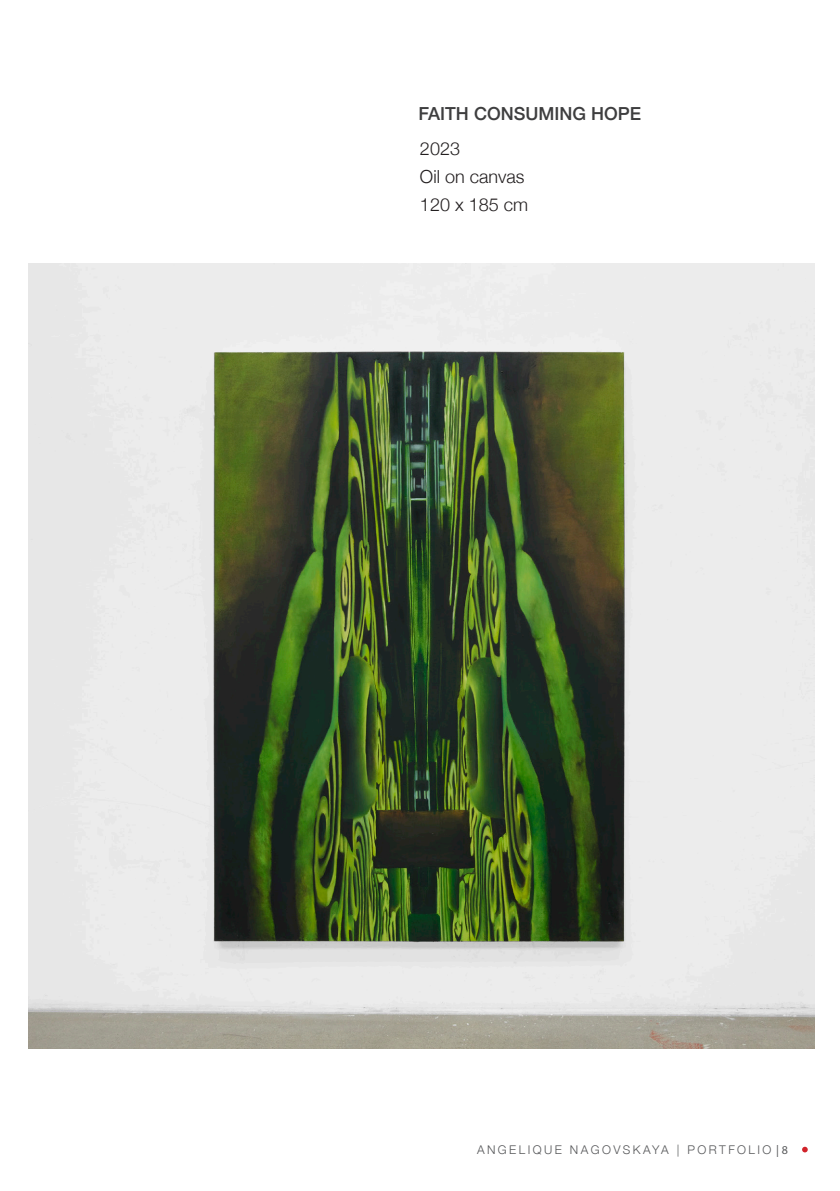
<style>
.page{position:relative;width:840px;height:1191px;background:#fff}
.page>*{position:absolute;margin:0;border:0;box-sizing:border-box;transform-origin:0 0}
.Tagline{font:300 18px "Helvetica Neue";color:#231f20}
.Tagline-2{font:500 18px "Helvetica Neue";color:#3e3e3f}
.t1{font:300 12px "Helvetica Neue";letter-spacing:.2em;color:#57585a}
.s1{font-family:"Myriad Pro";font-weight:400}
</style>
<div class="page">
<svg style="left:802px;top:1146px;width:5px;height:6px"></svg>
<img style="left:29px;top:264px;width:784px;height:784px">
<p class="Tagline-2" style="left:418px;top:99px;width:224px">FAITH CONSUMING HOPE</p>
<p class="Tagline" style="left:420px;top:134px;width:42px">2023</p>
<p class="Tagline" style="left:420px;top:162px;width:106px">Oil on canvas</p>
<p class="Tagline" style="left:420px;top:190px;width:110px">120 x 185 cm</p>
<p class="t1" style="left:477px;top:1140px;width:312px">ANGELIQUE NAGOVSKAYA | PORTFOLIO <span class="s1">| 8</span></p>
</div>
